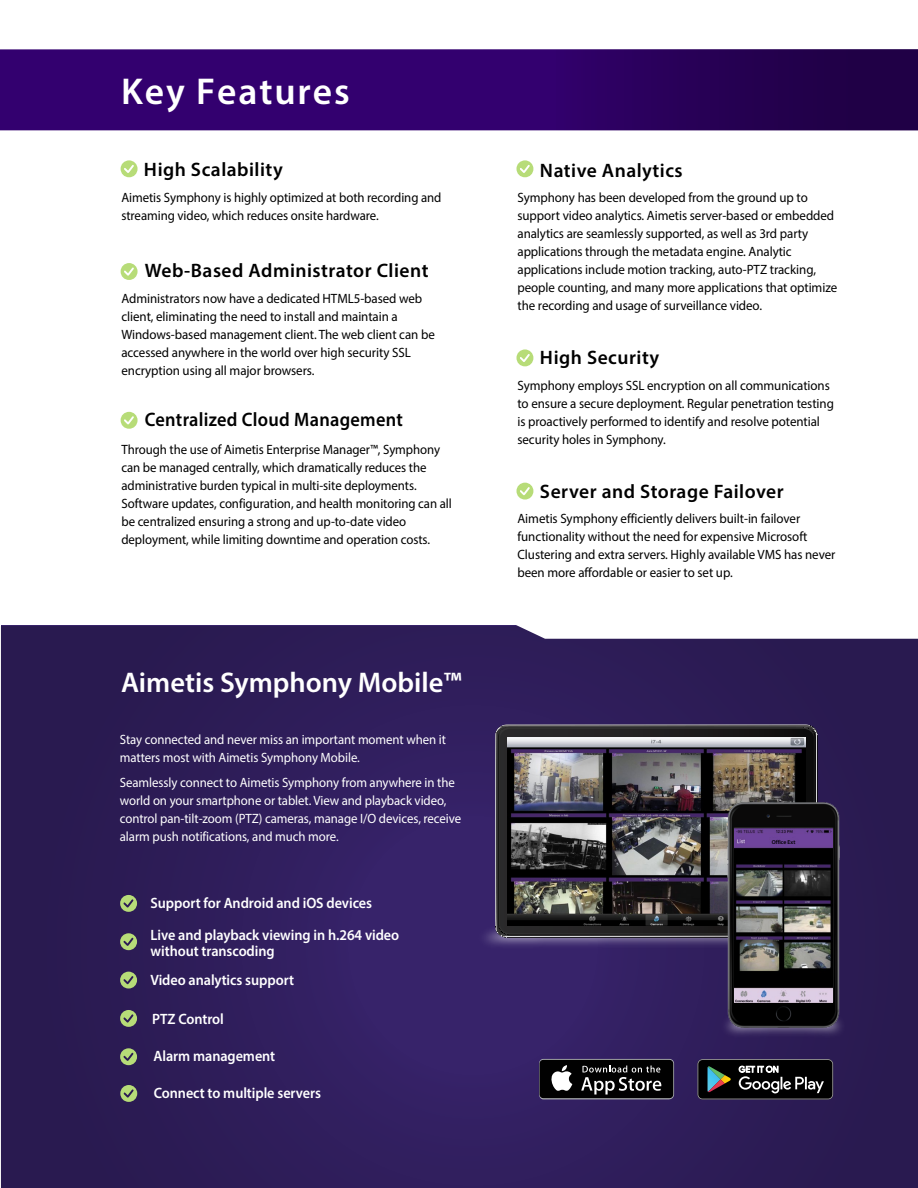
<style>
.page{position:relative;width:918px;height:1188px;background:#fff}
.page>*{position:absolute;margin:0;border:0;box-sizing:border-box;transform-origin:0 0}
.t1{font:600 37.5px "Myriad Pro";letter-spacing:.05em;color:#fff}
.t2{font:600 28.5px "Myriad Pro";color:#fff}
.t3{font:600 19.5px "Myriad Pro";letter-spacing:.025em;color:#000}
.t4{font:600 19.5px "Myriad Pro";letter-spacing:.025em;color:#000;scale:.94 1}
.t5{font:600 15px/32.1px "Myriad Pro";letter-spacing:-.005em;color:#fff;scale:.95 1}
.t6{font:13.5px/18px "Myriad Pro";letter-spacing:-.005em;color:#000;scale:.96 1}
.t7{font:13.5px/18px "Myriad Pro";letter-spacing:-.005em;color:#000;scale:.95 1}
.t8{font:13.5px/18px "Myriad Pro";letter-spacing:-.005em;color:#fff;scale:.95 1}
.t9{font:600 5.7px "Myriad Pro";color:#000}
</style>
<div class="page">
<svg style="left:121px;top:160px;width:17px;height:17px"></svg>
<svg style="left:516px;top:160px;width:17px;height:17px"></svg>
<svg style="left:516px;top:349px;width:17px;height:17px"></svg>
<svg style="left:516px;top:483px;width:17px;height:17px"></svg>
<svg style="left:121px;top:263px;width:17px;height:17px"></svg>
<svg style="left:121px;top:412px;width:17px;height:17px"></svg>
<svg style="left:1px;top:626px;width:917px;height:562px;background:#2e1d59"></svg>
<svg style="left:470px;top:625px;width:448px;height:14px"></svg>
<div style="left:0;top:49px;width:918px;height:81px;background:#33006f"></div>
<div style="left:435px;top:49px;width:483px;height:81px;background:linear-gradient(to right,#360075,#1d0040)"></div>
<img style="left:430px;top:880px;width:459px;height:113px">
<svg style="left:495px;top:724px;width:323px;height:214px;background:#646169"></svg>
<svg style="left:498px;top:727px;width:318px;height:208px;background:#222121"></svg>
<img style="left:507px;top:737px;width:298px;height:188px">
<svg style="left:539px;top:1059px;width:135px;height:40px"></svg>
<div style="left:540px;top:1060px;width:133px;height:38px;background:#010101;border-radius:4px"></div>
<svg style="left:551px;top:1065px;width:21px;height:26px"></svg>
<svg style="left:581px;top:1066px;width:80px;height:29px"></svg>
<svg style="left:698px;top:1082px;width:135px;height:17px;background:#302f30"></svg>
<svg style="left:120px;top:895px;width:17px;height:17px"></svg>
<svg style="left:120px;top:933px;width:17px;height:17px"></svg>
<svg style="left:120px;top:972px;width:17px;height:17px"></svg>
<svg style="left:120px;top:1010px;width:17px;height:17px"></svg>
<svg style="left:120px;top:1048px;width:17px;height:17px"></svg>
<svg style="left:120px;top:1085px;width:17px;height:17px"></svg>
<img style="left:675px;top:969px;width:218px;height:113px">
<img style="left:724px;top:799px;width:117px;height:231px">
<img style="left:735px;top:829px;width:97px;height:173px">
<div style="left:770px;top:839px;width:28px;height:6px;background:#6e449b"></div>
<h1 class="t1" style="left:121px;top:67px;width:230px">Key Features</h1>
<h3 class="t3" style="left:144px;top:157px;width:140px">High Scalability</h3>
<p class="t7" style="left:121px;top:188px;width:338px">Aimetis Symphony is highly optimized at both recording and streaming video, which reduces onsite hardware.</p>
<h3 class="t3" style="left:145px;top:258px;width:285px">Web-Based Administrator Client</h3>
<p class="t6" style="left:121px;top:289px;width:328px">Administrators now have a dedicated HTML5-based web client, eliminating the need to install and maintain a Windows-based management client. The web client can be accessed anywhere in the world over high security SSL encryption using all major browsers.</p>
<h3 class="t4" style="left:145px;top:407px;width:276px">Centralized Cloud Management</h3>
<p class="t7" style="left:121px;top:441px;width:349px">Through the use of Aimetis Enterprise Manager™, Symphony can be managed centrally, which dramatically reduces the administrative burden typical in multi-site deployments.<br>Software updates, configuration, and health monitoring can all be centralized ensuring a strong and up-to-date video deployment, while limiting downtime and operation costs.</p>
<h2 class="t2" style="left:121px;top:665px;width:342px">Aimetis Symphony Mobile™</h2>
<p class="t8" style="left:120px;top:730px;width:345px">Stay connected and never miss an important moment when it matters most with Aimetis Symphony Mobile.</p>
<p class="t8" style="left:120px;top:773px;width:361px">Seamlessly connect to Aimetis Symphony from anywhere in the world on your smartphone or tablet. View and playback video, control pan-tilt-zoom (PTZ) cameras, manage I/O devices, receive alarm push notifications, and much more.</p>
<p class="t5" style="left:151px;top:887px;width:263px">Support for Android and iOS devices<br>Live and playback viewing in h.264 video</p>
<p class="t5" style="left:151px;top:936px;width:153px;line-height:28.7px">without transcoding<br>Video analytics support</p>
<p class="t5" style="left:152px;top:1002px;width:77px">PTZ Control</p>
<p class="t5" style="left:154px;top:1040px;width:130px">Alarm management</p>
<p class="t5" style="left:154px;top:1076px;width:178px">Connect to multiple servers</p>
<h3 class="t3" style="left:540px;top:158px;width:144px">Native Analytics</h3>
<p class="t6" style="left:517px;top:188px;width:335px">Symphony has been developed from the ground up to support video analytics. Aimetis server-based or embedded analytics are seamlessly supported, as well as 3rd party applications through the metadata engine. Analytic applications include motion tracking, auto-PTZ tracking, people counting, and many more applications that optimize the recording and usage of surveillance video.</p>
<h3 class="t3" style="left:540px;top:345px;width:121px">High Security</h3>
<p class="t6" style="left:517px;top:376px;width:331px">Symphony employs SSL encryption on all communications to ensure a secure deployment. Regular penetration testing is proactively performed to identify and resolve potential security holes in Symphony.</p>
<h3 class="t3" style="left:540px;top:479px;width:245px">Server and Storage Failover</h3>
<p class="t6" style="left:517px;top:509px;width:333px">Aimetis Symphony efficiently delivers built-in failover functionality without the need for expensive Microsoft Clustering and extra servers. Highly available VMS has never been more affordable or easier to set up.</p>
<p class="t9" style="left:772px;top:838px;width:25px">Office Ext</p>
</div>
